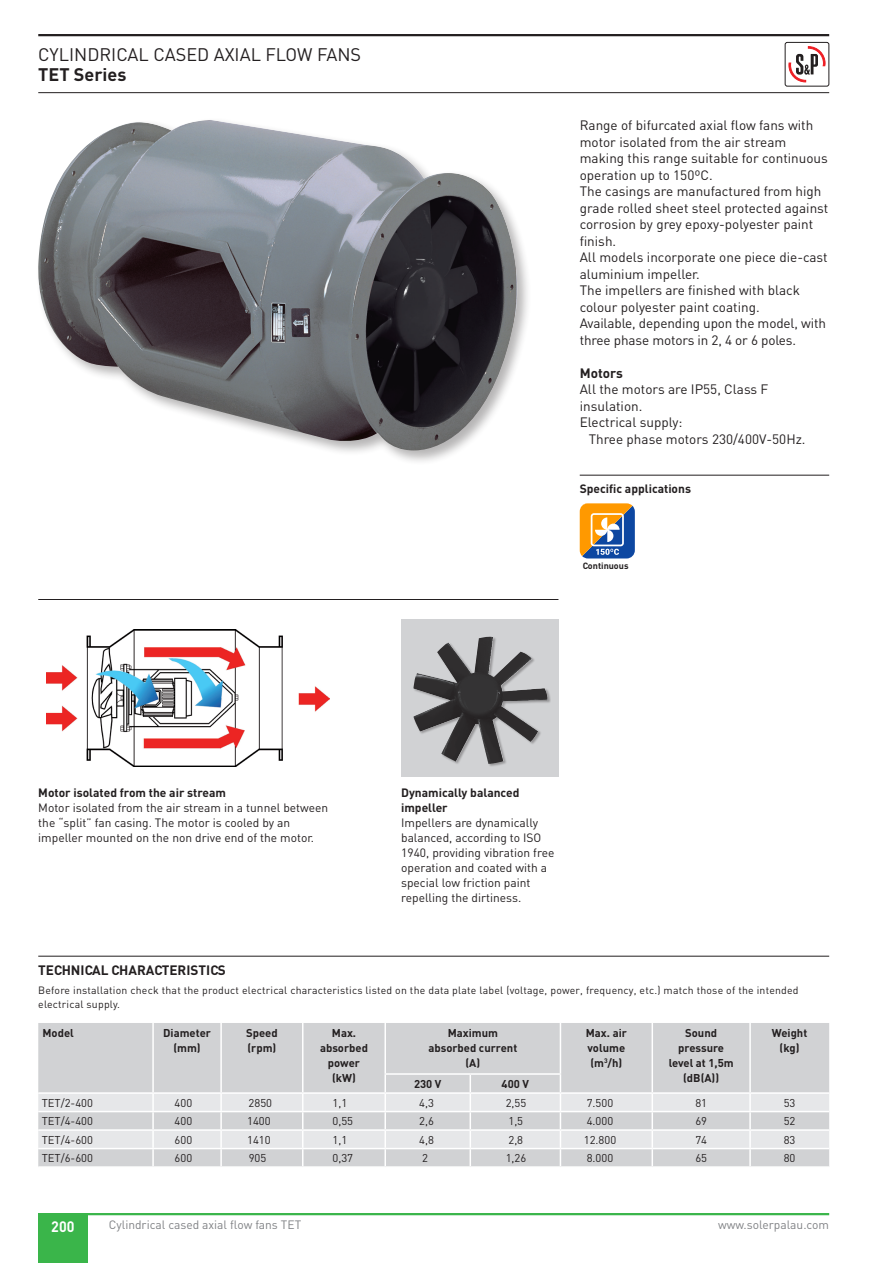
<style>
.page{position:relative;width:893px;height:1263px;background:#fff}
.page>*{position:absolute;margin:0;border:0;box-sizing:border-box;transform-origin:0 0}
.t1{font:18px "DIN";color:#231f20}
.t2{font:700 18px "DIN";color:#231f20}
.t3{font:700 15px "DIN";color:#fff;scale:.95 1}
.texte_descripció{font:13.5px/16.5px "DIN";color:#231f20}
.texte_descripció-2{font:700 13.5px "DIN";color:#231f20}
.Text_descripcio_entr{font:13.5px "DIN";color:#231f20}
.atributs_-_texte{font:12px/15px "DIN";color:#231f20}
.atributs_-_títol{font:700 12px/15px "DIN";color:#231f20}
.t4{font:12px "DIN";color:#808285}
.taula_caract_tenique{font:700 11.25px "DIN";color:#231f20}
.taula_caract_tecniqu{font:11.25px "DIN";color:#231f20}
.texte_cos_7{font:10.5px/13.5px "DIN";letter-spacing:.02em;color:#231f20}
.t5{font:700 9px "DIN";color:#231f20}
</style>
<div class="page">
<hr style="left:38px;top:34px;width:791px;height:2px;background:#231f20">
<hr style="left:38px;top:92px;width:791px;height:1px;background:#231f20">
<svg style="left:788px;top:47px;width:38px;height:36px"></svg>
<div style="left:785px;top:42px;width:44px;height:44px;border:1px solid #231f20;border-radius:2px"></div>
<hr style="left:38px;top:1213px;width:791px;height:2px;background:#3ab54a">
<div style="left:38px;top:1214px;width:49px;height:49px;background:#3ab54a"></div>
<div style="left:38px;top:1023px;width:791px;height:51px;background:#d1d2d4"></div>
<hr style="left:152px;top:1023px;width:2px;height:51px;background:#fff">
<hr style="left:220px;top:1023px;width:2px;height:51px;background:#fff">
<hr style="left:302px;top:1023px;width:1px;height:51px;background:#fff">
<hr style="left:384px;top:1023px;width:2px;height:50px;background:#fff">
<hr style="left:384px;top:1073px;width:86px;height:2px;background:#fff">
<hr style="left:470px;top:1073px;width:91px;height:2px;background:#fff">
<hr style="left:560px;top:1023px;width:1px;height:50px;background:#fff">
<hr style="left:651px;top:1023px;width:2px;height:51px;background:#fff">
<hr style="left:749px;top:1023px;width:2px;height:51px;background:#fff">
<svg style="left:38px;top:1074px;width:791px;height:92px;background:#dcdddf"></svg>
<hr style="left:38px;top:956px;width:791px;height:1px;background:#231f20">
<hr style="left:580px;top:475px;width:249px;height:1px;background:#231f20">
<svg style="left:580px;top:503px;width:55px;height:55px;background:#9f8c71"></svg>
<hr style="left:38px;top:599px;width:520px;height:1px;background:#231f20">
<img style="left:47px;top:630px;width:282px;height:137px">
<div style="left:401px;top:619px;width:157px;height:158px;background:#d1d2d4"></div>
<div style="left:413px;top:636px;width:138px;height:131px;background:#231f20;opacity:.33"></div>
<img style="left:413px;top:637px;width:135px;height:127px">
<div style="left:35px;top:117px;width:497px;height:348px;background:#231f20;opacity:.33"></div>
<img style="left:37px;top:120px;width:480px;height:330px">
<h1 class="t1" style="left:38px;top:43px;width:324px">CYLINDRICAL CASED AXIAL FLOW FANS</h1>
<h1 class="t2" style="left:38px;top:62px;width:90px">TET Series</h1>
<p class="texte_descripció" style="left:580px;top:117px;width:250px">Range of bifurcated axial flow fans with motor isolated from the air stream making this range suitable for continuous operation up to 150ºC.</p>
<p class="texte_descripció" style="left:580px;top:183px;width:250px">The casings are manufactured from high grade rolled sheet steel protected against corrosion by grey epoxy-polyester paint finish.</p>
<p class="texte_descripció" style="left:580px;top:249px;width:249px">All models incorporate one piece die-cast aluminium impeller.</p>
<p class="texte_descripció" style="left:580px;top:282px;width:222px">The impellers are finished with black colour polyester paint coating.</p>
<p class="texte_descripció" style="left:580px;top:315px;width:248px">Available, depending upon the model, with three phase motors in 2, 4 or 6 poles.</p>
<p class="texte_descripció-2" style="left:580px;top:364px;width:45px">Motors</p>
<p class="texte_descripció" style="left:580px;top:381px;width:190px">All the motors are IP55, Class F insulation.</p>
<p class="texte_descripció" style="left:580px;top:414px;width:104px">Electrical supply:</p>
<p class="Text_descripcio_entr" style="left:589px;top:430px;width:218px">Three phase motors 230/400V-50Hz.</p>
<p class="atributs_-_títol" style="left:580px;top:480px;width:113px">Specific applications</p>
<p class="t5" style="left:583px;top:560px;width:47px">Continuous</p>
<p class="atributs_-_títol" style="left:38px;top:785px;width:189px">Motor isolated from the air stream</p>
<p class="atributs_-_texte" style="left:38px;top:800px;width:292px">Motor isolated from the air stream in a tunnel between the “split” fan casing. The motor is cooled by an impeller mounted on the non drive end of the motor.</p>
<p class="atributs_-_títol" style="left:401px;top:785px;width:120px">Dynamically balanced impeller</p>
<p class="atributs_-_texte" style="left:401px;top:815px;width:139px">Impellers are dynamically</p>
<p class="atributs_-_texte" style="left:401px;top:830px;width:142px">balanced, according to ISO</p>
<p class="atributs_-_texte" style="left:401px;top:845px;width:155px">1940, providing vibration free</p>
<p class="atributs_-_texte" style="left:401px;top:860px;width:148px">operation and coated with a</p>
<p class="atributs_-_texte" style="left:401px;top:875px;width:131px">special low friction paint</p>
<p class="atributs_-_texte" style="left:401px;top:890px;width:122px">repelling the dirtiness.</p>
<p class="texte_descripció-2" style="left:38px;top:961px;width:189px">TECHNICAL CHARACTERISTICS</p>
<p class="texte_cos_7" style="left:38px;top:984px;width:762px">Before installation check that the product electrical characteristics listed on the data plate label (voltage, power, frequency, etc.) match those of the intended electrical supply.</p>
<p class="taula_caract_tenique" style="left:43px;top:1025px;width:33px">Model</p>
<p class="taula_caract_tenique" style="left:163px;top:1025px;width:49px">Diameter</p>
<p class="taula_caract_tenique" style="left:173px;top:1040px;width:29px">(mm)</p>
<p class="taula_caract_tenique" style="left:246px;top:1025px;width:33px">Speed</p>
<p class="taula_caract_tenique" style="left:248px;top:1040px;width:30px">(rpm)</p>
<p class="taula_caract_tenique" style="left:332px;top:1025px;width:26px">Max.</p>
<p class="taula_caract_tenique" style="left:320px;top:1040px;width:49px">absorbed</p>
<p class="taula_caract_tenique" style="left:328px;top:1055px;width:34px">power</p>
<p class="taula_caract_tenique" style="left:332px;top:1070px;width:25px">(kW)</p>
<p class="taula_caract_tenique" style="left:448px;top:1025px;width:52px">Maximum</p>
<p class="taula_caract_tenique" style="left:428px;top:1040px;width:90px">absorbed current</p>
<p class="taula_caract_tenique" style="left:465px;top:1055px;width:16px">(A)</p>
<p class="taula_caract_tenique" style="left:414px;top:1076px;width:29px">230 V</p>
<p class="taula_caract_tenique" style="left:502px;top:1076px;width:29px">400 V</p>
<p class="taula_caract_tenique" style="left:586px;top:1025px;width:43px">Max. air</p>
<p class="taula_caract_tenique" style="left:587px;top:1040px;width:39px">volume</p>
<p class="taula_caract_tenique" style="left:590px;top:1055px;width:33px">(m<sup>3</sup>/h)</p>
<p class="taula_caract_tenique" style="left:685px;top:1025px;width:33px">Sound</p>
<p class="taula_caract_tenique" style="left:678px;top:1040px;width:47px">pressure</p>
<p class="taula_caract_tenique" style="left:669px;top:1055px;width:67px">level at 1,5m</p>
<p class="taula_caract_tenique" style="left:683px;top:1070px;width:38px">(dB(A))</p>
<p class="taula_caract_tenique" style="left:772px;top:1025px;width:37px">Weight</p>
<p class="taula_caract_tenique" style="left:780px;top:1040px;width:22px">(kg)</p>
<p class="taula_caract_tecniqu" style="left:42px;top:1096px;width:53px">TET/2-400</p>
<p class="taula_caract_tecniqu" style="left:175px;top:1096px;width:19px">400</p>
<p class="taula_caract_tecniqu" style="left:249px;top:1096px;width:25px">2850</p>
<p class="taula_caract_tecniqu" style="left:333px;top:1096px;width:16px">1,1</p>
<p class="taula_caract_tecniqu" style="left:419px;top:1096px;width:16px">4,3</p>
<p class="taula_caract_tecniqu" style="left:506px;top:1096px;width:22px">2,55</p>
<p class="taula_caract_tecniqu" style="left:587px;top:1096px;width:28px">7.500</p>
<p class="taula_caract_tecniqu" style="left:695px;top:1096px;width:13px">81</p>
<p class="taula_caract_tecniqu" style="left:784px;top:1096px;width:13px">53</p>
<p class="taula_caract_tecniqu" style="left:42px;top:1114px;width:53px">TET/4-400</p>
<p class="taula_caract_tecniqu" style="left:175px;top:1114px;width:19px">400</p>
<p class="taula_caract_tecniqu" style="left:247px;top:1114px;width:25px">1400</p>
<p class="taula_caract_tecniqu" style="left:333px;top:1114px;width:22px">0,55</p>
<p class="taula_caract_tecniqu" style="left:419px;top:1114px;width:16px">2,6</p>
<p class="taula_caract_tecniqu" style="left:508px;top:1114px;width:16px">1,5</p>
<p class="taula_caract_tecniqu" style="left:587px;top:1114px;width:28px">4.000</p>
<p class="taula_caract_tecniqu" style="left:695px;top:1114px;width:13px">69</p>
<p class="taula_caract_tecniqu" style="left:784px;top:1114px;width:13px">52</p>
<p class="taula_caract_tecniqu" style="left:42px;top:1133px;width:53px">TET/4-600</p>
<p class="taula_caract_tecniqu" style="left:175px;top:1133px;width:19px">600</p>
<p class="taula_caract_tecniqu" style="left:247px;top:1133px;width:25px">1410</p>
<p class="taula_caract_tecniqu" style="left:333px;top:1133px;width:16px">1,1</p>
<p class="taula_caract_tecniqu" style="left:419px;top:1133px;width:16px">4,8</p>
<p class="taula_caract_tecniqu" style="left:508px;top:1133px;width:16px">2,8</p>
<p class="taula_caract_tecniqu" style="left:584px;top:1133px;width:34px">12.800</p>
<p class="taula_caract_tecniqu" style="left:695px;top:1133px;width:13px">74</p>
<p class="taula_caract_tecniqu" style="left:784px;top:1133px;width:13px">83</p>
<p class="taula_caract_tecniqu" style="left:42px;top:1151px;width:53px">TET/6-600</p>
<p class="taula_caract_tecniqu" style="left:175px;top:1151px;width:19px">600</p>
<p class="taula_caract_tecniqu" style="left:249px;top:1151px;width:19px">905</p>
<p class="taula_caract_tecniqu" style="left:333px;top:1151px;width:22px">0,37</p>
<p class="taula_caract_tecniqu" style="left:422px;top:1151px;width:7px">2</p>
<p class="taula_caract_tecniqu" style="left:506px;top:1151px;width:22px">1,26</p>
<p class="taula_caract_tecniqu" style="left:587px;top:1151px;width:28px">8.000</p>
<p class="taula_caract_tecniqu" style="left:695px;top:1151px;width:13px">65</p>
<p class="taula_caract_tecniqu" style="left:784px;top:1151px;width:13px">80</p>
<p class="t3" style="left:51px;top:1217px;width:26px">200</p>
<p class="t4" style="left:109px;top:1217px;width:194px">Cylindrical cased axial flow fans TET</p>
<p class="t4" style="left:718px;top:1217px;width:112px">www.solerpalau.com</p>
</div>
